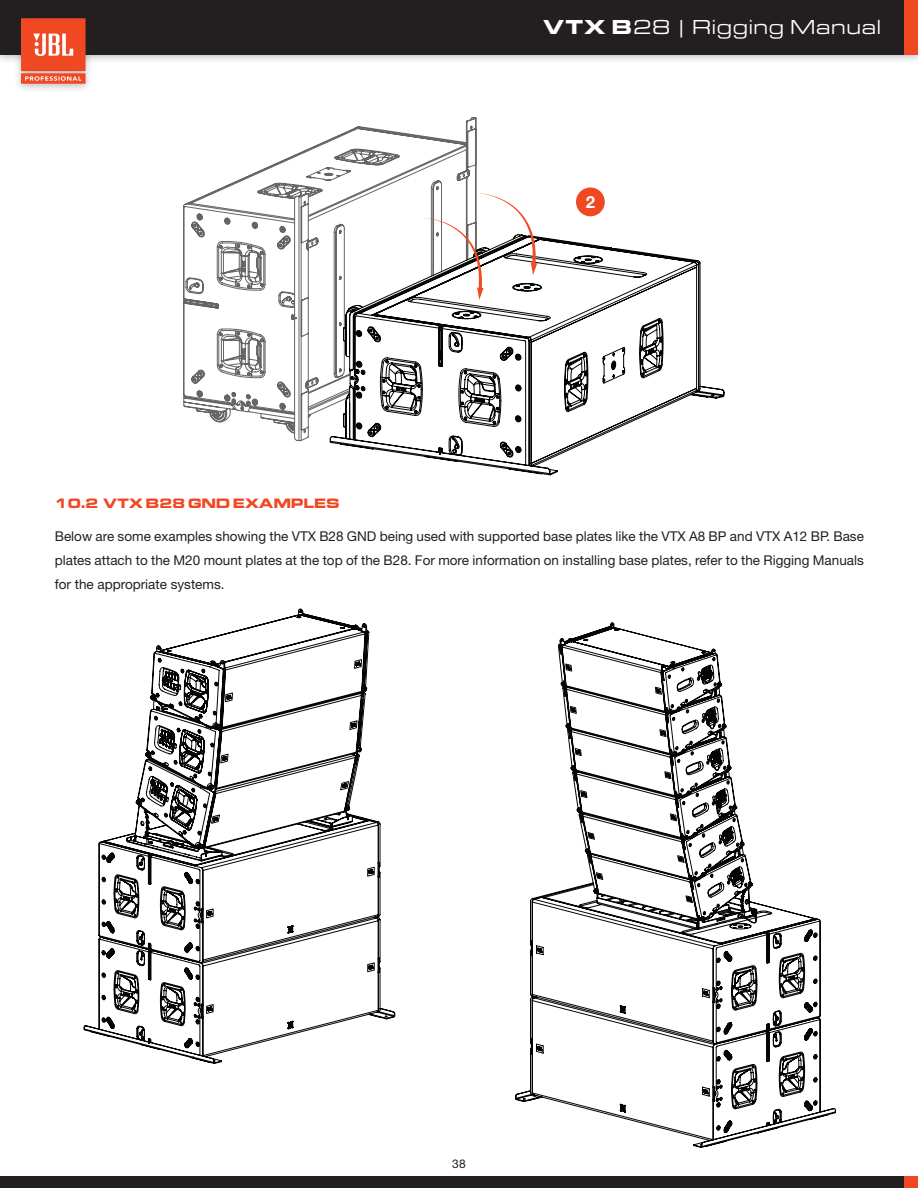
<style>
.page{position:relative;width:918px;height:1188px;background:#fff}
.page>*{position:absolute;margin:0;border:0;box-sizing:border-box;transform-origin:0 0}
.t1{font:21px "Eurostile Ext";color:#fff}
.Rigging_Highlights{font:700 16.8px "Helvetica Neue";color:#fff}
.Main_Body{font:13.5px/24px "Helvetica Neue";color:#231f20;text-align:justify}
.Sub_Title{font:700 13.5px "Eddmond";color:#f04822}
.t2{font:12px "Helvetica Neue";color:#231f20}
.s1{font-weight:900}
</style>
<div class="page">
<div style="left:0;top:0;width:918px;height:65px;background:#231f20;opacity:.3"></div>
<div style="left:0;top:0;width:918px;height:55px;background:#231f20"></div>
<div style="left:13px;top:12px;width:81px;height:82px;background:#231f20;opacity:.3"></div>
<svg style="left:21px;top:18px;width:65px;height:66px;background:#ee6444"></svg>
<div style="left:904px;top:0;width:14px;height:55px;background:#f04822"></div>
<div style="left:0;top:1176px;width:918px;height:12px;background:#231f20"></div>
<div style="left:904px;top:1176px;width:14px;height:12px;background:#f04822"></div>
<svg style="left:84px;top:609px;width:311px;height:455px"></svg>
<svg style="left:515px;top:623px;width:321px;height:525px"></svg>
<svg style="left:183px;top:117px;width:293px;height:324px"></svg>
<svg style="left:330px;top:234px;width:394px;height:241px"></svg>
<svg style="left:423px;top:193px;width:114px;height:107px"></svg>
<div style="left:576px;top:188px;width:29px;height:28px;background:#f04822;border-radius:50%"></div>
<h1 class="t1" style="left:543px;top:13px;width:340px"><span class="s1">VTX B</span>28 | Rigging Manual</h1>
<p class="Rigging_Highlights" style="left:586px;top:188px;width:11px">2</p>
<p class="Sub_Title" style="left:55px;top:494px;width:286px">10.2 VTX B28 GND EXAMPLES</p>
<p class="Main_Body" style="left:55px;top:525px;width:811px">Below are some examples showing the VTX B28 GND being used with supported base plates like the VTX A8 BP and VTX A12 BP. Base plates attach to the M20 mount plates at the top of the B28. For more information on installing base plates, refer to the Rigging Manuals for the appropriate systems.</p>
<p class="t2" style="left:452px;top:1155px;width:15px">38</p>
</div>
